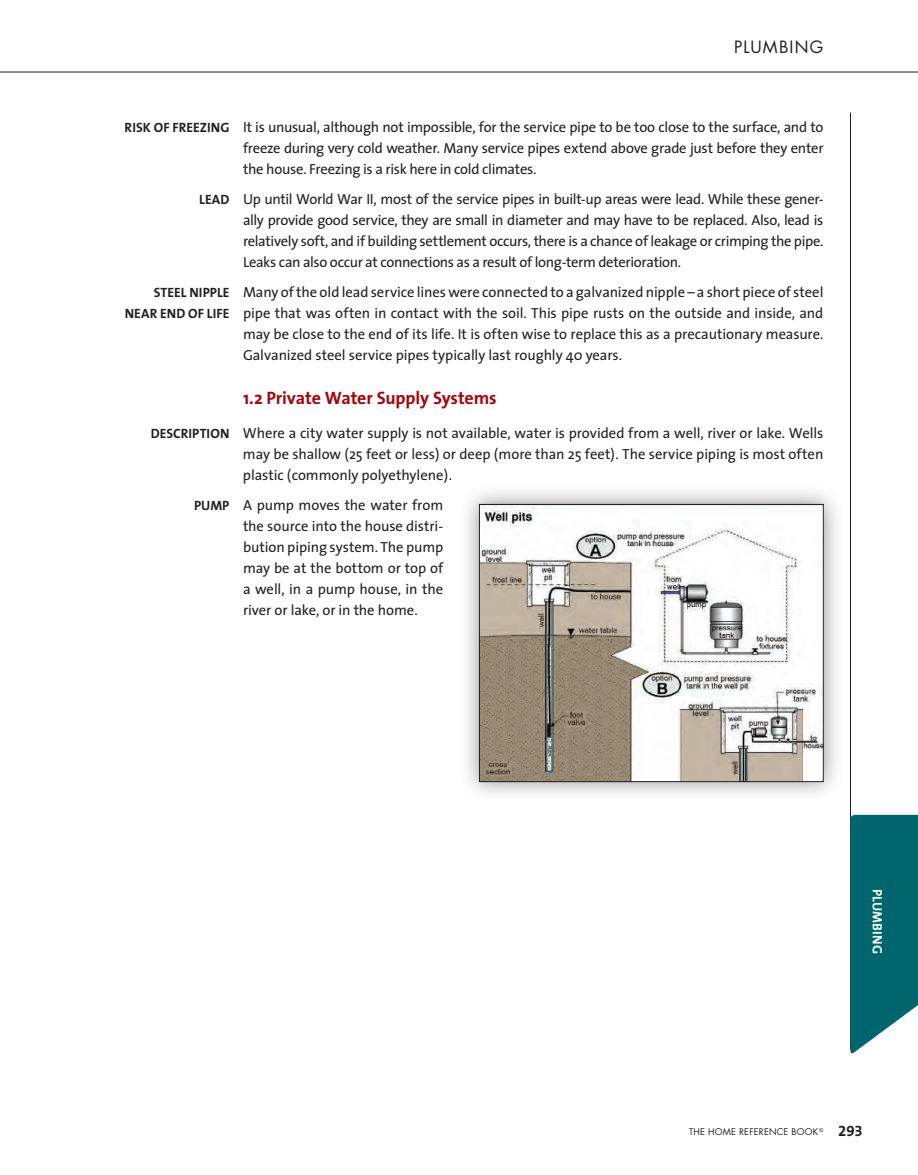
<style>
.page{position:relative;width:918px;height:1175px;background:#fff}
.page>*{position:absolute;margin:0;border:0;box-sizing:border-box;transform-origin:0 0}
.t1{font:700 18px "The Sans";letter-spacing:-.005em;color:#a1080f}
.t2{font:16.5px "Futura";letter-spacing:.075em;color:#231f20}
.t3{font:15px "The Sans Bold Expert";color:#231f20}
.t4{font:14.7px/21px "The Sans";letter-spacing:-.005em;color:#231f20;text-align:justify}
.t5{font:700 13.5px "The Sans";letter-spacing:.015em;color:#fff}
.t6{font:9px "Futura";letter-spacing:.025em;color:#231f20}
.s1{font-weight:700;font-size:13.5px}
</style>
<div class="page">
<hr style="left:0;top:72px;width:918px;height:1px;background:#231f20">
<hr style="left:850px;top:112px;width:1px;height:936px;background:#231f20">
<svg style="left:850px;top:814px;width:68px;height:240px"></svg>
<div style="left:458px;top:483px;width:386px;height:319px;background:#231f20;opacity:.5"></div>
<img style="left:481px;top:506px;width:341px;height:274px">
<div style="left:479px;top:504px;width:345px;height:278px;border:1px solid #231f20"></div>
<p class="t2" style="left:734px;top:36px;width:91px">PLUMBING</p>
<p class="t4" style="left:243px;top:116px;width:582px;text-indent:-118px"><span class="s1">RISK OF FREEZING</span> It is unusual, although not impossible, for the service pipe to be too close to the surface, and to freeze during very cold weather. Many service pipes extend above grade just before they enter the house. Freezing is a risk here in cold climates.</p>
<p class="t4" style="left:243px;top:188px;width:582px;text-indent:-44px"><span class="s1">LEAD</span> Up until World War II, most of the service pipes in built-up areas were lead. While these gener&shy;ally provide good service, they are small in diameter and may have to be replaced. Also, lead is relatively soft, and if building settlement occurs, there is a chance of leakage or crimping the pipe.<br>Leaks can also occur at connections as a result of long-term deterioration.</p>
<p class="t4" style="left:154px;top:281px;width:671px"><span class="s1">STEEL NIPPLE</span> Many of the old lead service lines were connected to a galvanized nipple – a short piece of steel</p>
<p class="t4" style="left:125px;top:302px;width:700px"><span class="s1">NEAR END OF LIFE</span> pipe that was often in contact with the soil. This pipe rusts on the outside and inside, and</p>
<p class="t4" style="left:243px;top:323px;width:582px">may be close to the end of its life. It is often wise to replace this as a precautionary measure.</p>
<p class="t4" style="left:243px;top:344px;width:381px">Galvanized steel service pipes typically last roughly 40 years.</p>
<p class="t1" style="left:243px;top:383px;width:255px">1.2 Private Water Supply Systems</p>
<p class="t4" style="left:243px;top:422px;width:582px;text-indent:-92px"><span class="s1">DESCRIPTION</span> Where a city water supply is not available, water is provided from a well, river or lake. Wells may be shallow (25 feet or less) or deep (more than 25 feet). The service piping is most often plastic (commonly polyethylene).</p>
<p class="t4" style="left:243px;top:494px;width:202px;text-indent:-49px"><span class="s1">PUMP</span> A pump moves the water from the source into the house distri&shy;bution piping system. The pump may be at the bottom or top of a well, in a pump house, in the river or lake, or in the home.</p>
<p class="t5" style="left:889px;top:888px;width:67px;rotate:90deg">PLUMBING</p>
<p class="t6" style="left:689px;top:1125px;width:136px">THE HOME REFERENCE BOOK <sup>©</sup></p>
<p class="t3" style="left:838px;top:1117px;width:26px">293</p>
</div>
